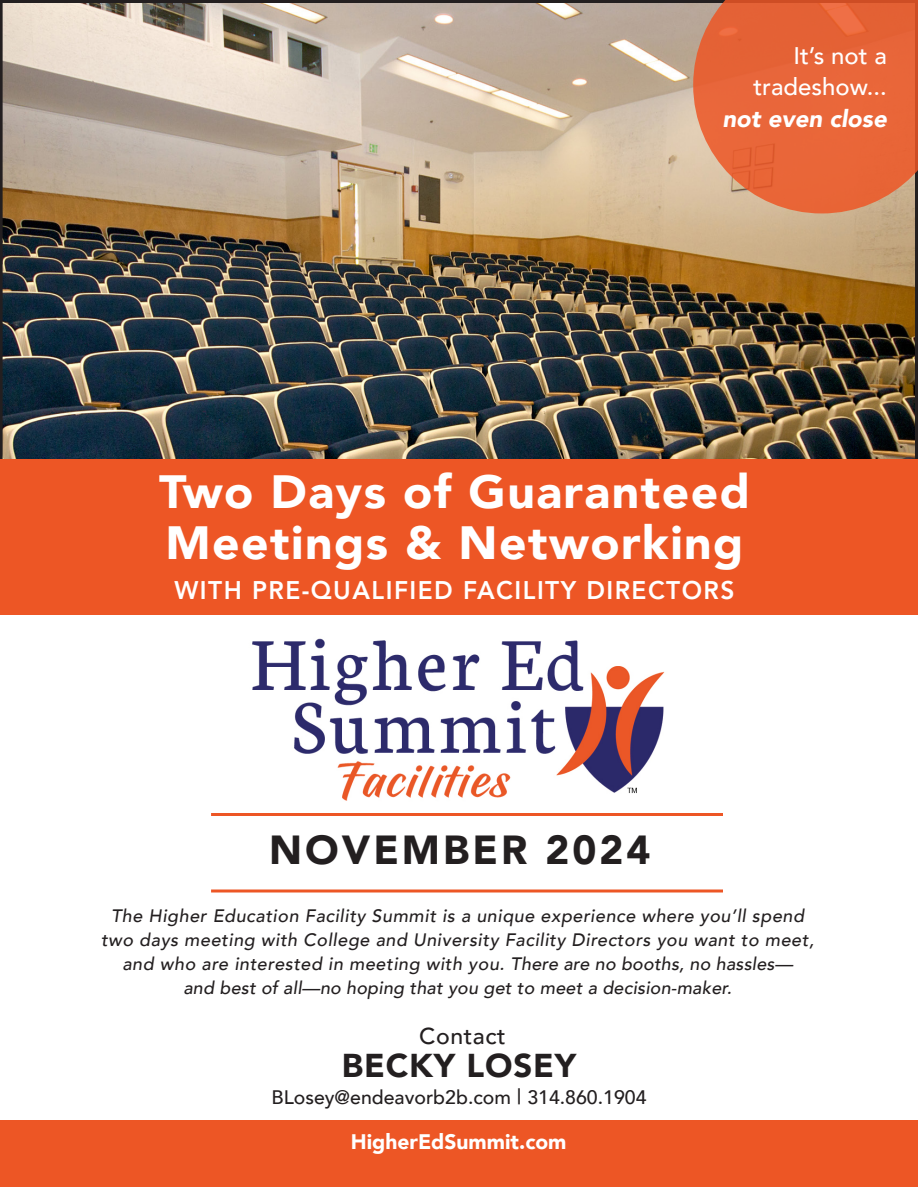
<style>
.page{position:relative;width:918px;height:1188px;background:#fff}
.page>*{position:absolute;margin:0;border:0;box-sizing:border-box;transform-origin:0 0}
.t1{font:900 46.5px "Avenir";letter-spacing:.03em;color:#fff}
.t2{font:900 40.5px "Avenir";letter-spacing:.075em;color:#231f20}
.t3{font:900 33px "Avenir";letter-spacing:.025em;color:#231f20}
.t4{font:800 25.5px "Avenir";letter-spacing:.06em;color:#fff;scale:.96 1}
.t5{font:500 24px "Avenir";color:#fff}
.t6{font:italic 900 24px "Avenir";color:#fff}
.t7{font:500 23.1px "Avenir";letter-spacing:.025em;color:#231f20}
.t8{font:900 21px "Avenir";color:#fff}
.t9{font:500 19.5px "Avenir";color:#231f20}
.t10{font:italic 500 18px "Avenir";letter-spacing:.03em;color:#231f20}
.t11{font:italic 500 18px "Avenir";letter-spacing:.01em;color:#231f20}
.s1{font-size:21px}
</style>
<div class="page">
<img style="left:4px;top:4px;width:910px;height:455px">
<div style="left:0;top:459px;width:918px;height:156px;background:#ed5625"></div>
<img style="left:252px;top:638px;width:413px;height:163px">
<div style="left:1px;top:1121px;width:917px;height:66px;background:#ed5625"></div>
<svg style="left:693px;top:0;width:225px;height:213px;background:#e36d42"></svg>
<hr style="left:211px;top:813px;width:512px;height:3px;background:#ed5625">
<hr style="left:211px;top:890px;width:512px;height:2px;background:#ed5625">
<p class="t5" style="left:793px;top:35px;width:95px">It’s not a</p>
<p class="t5" style="left:753px;top:66px;width:135px">tradeshow...</p>
<p class="t6" style="left:722px;top:99px;width:166px">not even close</p>
<p class="t1" style="left:159px;top:452px;width:592px">Two Days of Guaranteed</p>
<p class="t1" style="left:165px;top:503px;width:580px">Meetings &amp; Networking</p>
<p class="t4" style="left:174px;top:570px;width:585px">WITH PRE-QUALIFIED FACILITY DIRECTORS</p>
<p class="t2" style="left:269px;top:816px;width:383px">NOVEMBER 2024</p>
<p class="t10" style="left:111px;top:905px;width:695px">The Higher Education Facility Summit is a unique experience where you’ll spend</p>
<p class="t10" style="left:101px;top:929px;width:714px">two days meeting with College and University Facility Directors you want to meet,</p>
<p class="t10" style="left:122px;top:953px;width:672px">and who are interested in meeting with you. There are no booths, no hassles—</p>
<p class="t11" style="left:183px;top:977px;width:550px">and best of all—no hoping that you get to meet a decision-maker.</p>
<p class="t7" style="left:419px;top:1016px;width:88px">Contact</p>
<p class="t3" style="left:342px;top:1037px;width:236px">BECKY LOSEY</p>
<p class="t9" style="left:271px;top:1080px;width:377px">BLosey@endeavorb2b.com <span class="s1">|</span> 314.860.1904</p>
<p class="t8" style="left:351px;top:1124px;width:217px">HigherEdSummit.com</p>
</div>
